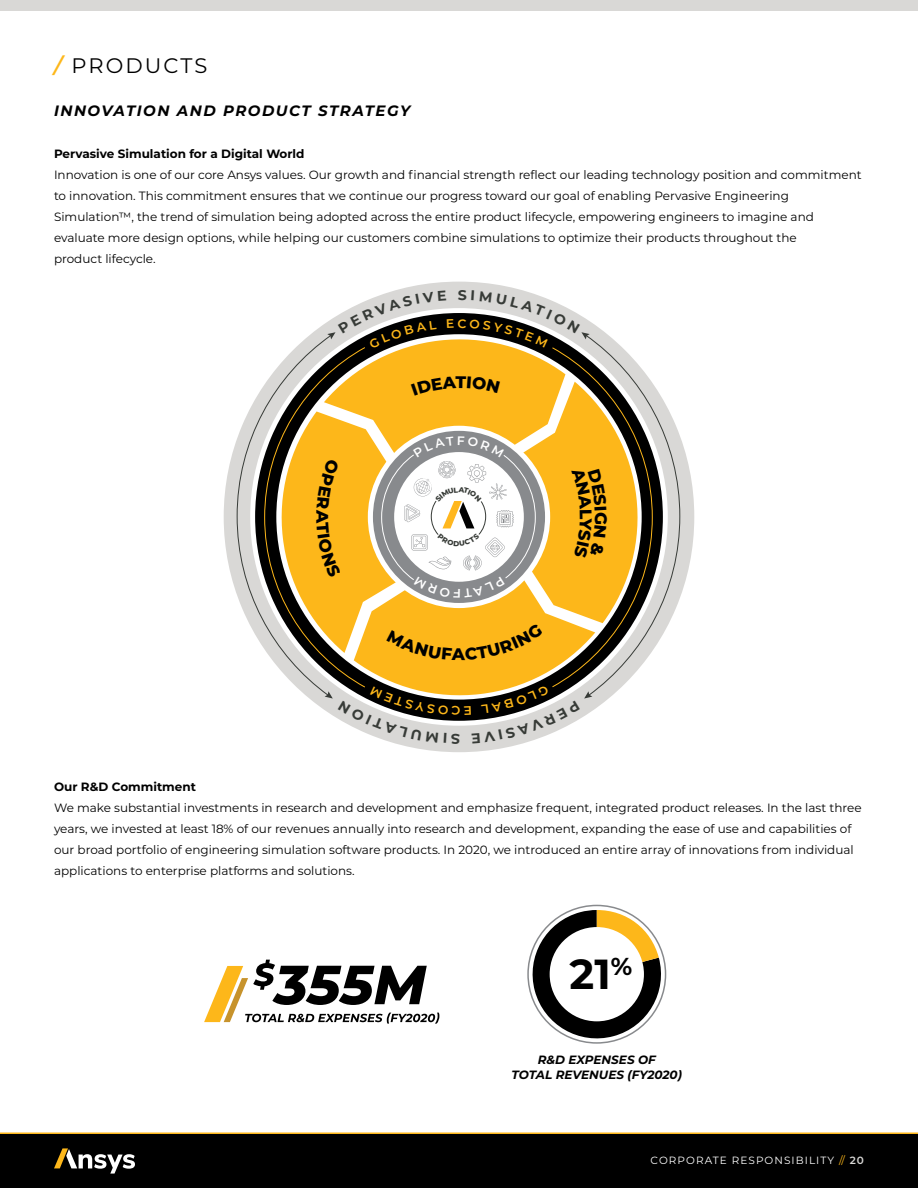
<style>
.page{position:relative;width:918px;height:1188px;background:#fff}
.page>*{position:absolute;margin:0;border:0;box-sizing:border-box;transform-origin:0 0}
.t1{font:700 42px "Montserrat";color:#000}
.t2{font:21px "Montserrat";letter-spacing:.1em;color:#000}
.t3{font:800 16.8px "Montserrat";color:#000}
.t4{font:italic 700 15px "Montserrat";letter-spacing:.1em;color:#000}
.t5{font:12px/21px "Montserrat";color:#000}
.t6{font:700 12px "Montserrat";color:#000}
.t7{font:italic 700 12px/15px "Montserrat";color:#000;text-align:center}
.t8{font:10.5px "Montserrat";letter-spacing:.1em;color:#fff}
.s1{font-weight:600;font-style:italic;color:#fdb71a}
.s2{color:#fdb71a}
.s3{font-weight:600;color:#d9d8d6}
</style>
<div class="page">
<div style="left:0;top:1134px;width:918px;height:54px;background:#000"></div>
<hr style="left:0;top:1132px;width:918px;height:2px;background:#fdb71a">
<svg style="left:54px;top:1148px;width:81px;height:26px"></svg>
<div style="left:0;top:0;width:918px;height:10px;background:#d9d8d6"></div>
<svg style="left:224px;top:282px;width:470px;height:470px"></svg>
<svg style="left:527px;top:910px;width:140px;height:134px"></svg>
<div style="left:550px;top:927px;width:94px;height:94px;background:#fff;border-radius:50%"></div>
<svg style="left:204px;top:960px;width:235px;height:64px"></svg>
<svg style="left:236px;top:290px;width:445px;height:454px"></svg>
<h2 class="t2" style="left:54px;top:51px;width:155px"><span class="s1">/</span> PRODUCTS</h2>
<p class="t4" style="left:54px;top:100px;width:358px">INNOVATION AND PRODUCT STRATEGY</p>
<p class="t6" style="left:54px;top:145px;width:252px">Pervasive Simulation for a Digital World</p>
<p class="t5" style="left:54px;top:164px;width:809px">Innovation is one of our core Ansys values. Our growth and financial strength reflect our leading technology position and commitment to innovation. This commitment ensures that we continue our progress toward our goal of enabling Pervasive Engineering Simulation™, the trend of simulation being adopted across the entire product lifecycle, empowering engineers to imagine and evaluate more design options, while helping our customers combine simulations to optimize their products throughout the<br>product lifecycle.</p>
<h3 class="t3" style="left:335px;top:510px;width:15px;rotate:90deg">A</h3>
<h3 class="t3" style="left:452px;top:642px;width:15px">A</h3>
<p class="t6" style="left:54px;top:778px;width:143px">Our R&amp;D Commitment</p>
<p class="t5" style="left:54px;top:797px;width:809px">We make substantial investments in research and development and emphasize frequent, integrated product releases. In the last three years, we invested at least 18% of our revenues annually into research and development, expanding the ease of use and capabilities of our broad portfolio of engineering simulation software products. In 2020, we introduced an entire array of innovations from individual applications to enterprise platforms and solutions.</p>
<h1 class="t1" style="left:570px;top:944px;width:64px">21<sup>%</sup></h1>
<p class="t7" style="left:512px;top:1051px;width:172px">R&amp;D EXPENSES OF<br>TOTAL REVENUES (FY2020)</p>
<p class="t8" style="left:651px;top:1153px;width:215px">CORPORATE RESPONSIBILITY <span class="s2">//</span> <span class="s3">20</span></p>
</div>
